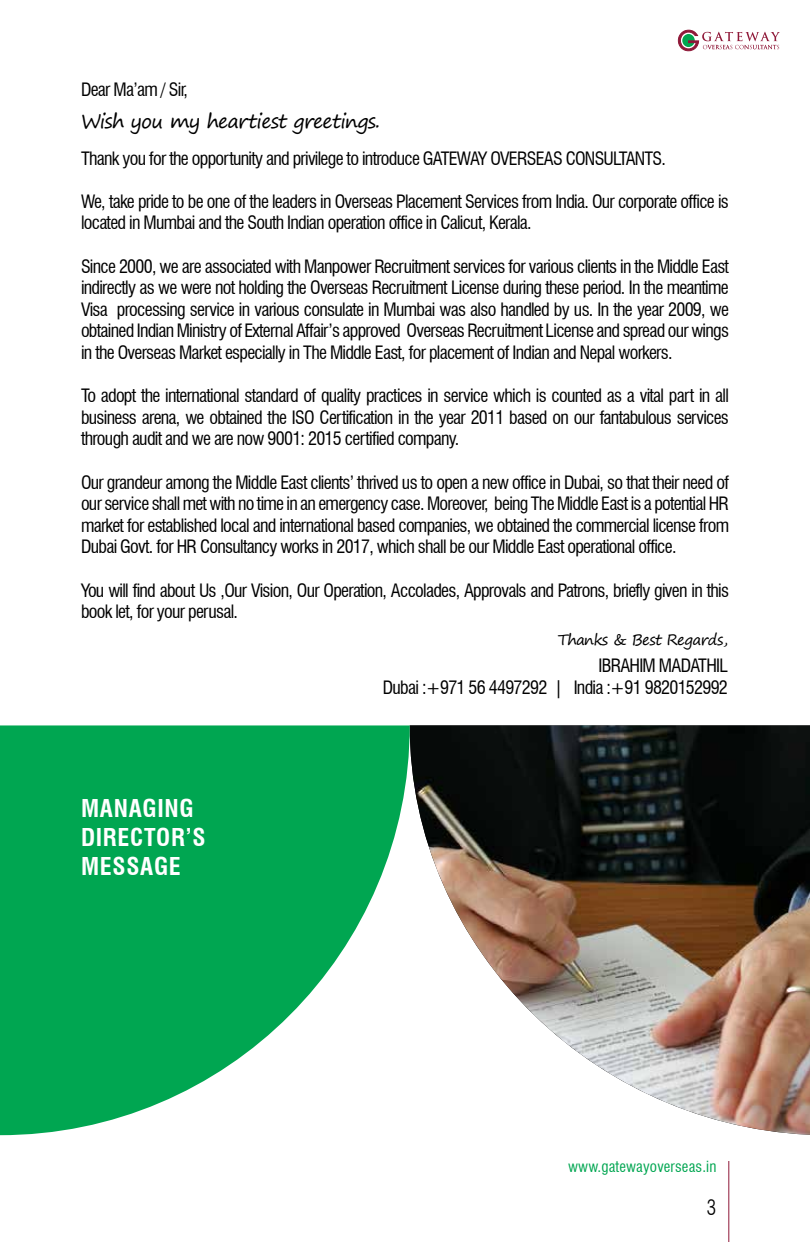
<style>
.page{position:relative;width:810px;height:1242px;background:#fff}
.page>*{position:absolute;margin:0;border:0;box-sizing:border-box;transform-origin:0 0}
.t1{font:700 condensed 24px/28.8px "Swiss 721 BT";letter-spacing:.03em;color:#fff}
.t2{font:300 condensed 21px "Swiss 721 BT";color:#000}
.t3{font:19.5px "Segoe Print";letter-spacing:-.04em;color:#000}
.t4{font:condensed 18px/21.6px "Swiss 721 BT";letter-spacing:-.04em;color:#000;text-align:justify}
.t5{font:condensed 15px "Swiss 721 BT";letter-spacing:.01em;color:#00a651}
.t6{font:15px "Segoe Print";letter-spacing:-.04em;color:#000}
</style>
<div class="page">
<img style="left:410px;top:725px;width:400px;height:410px">
<svg style="left:0;top:725px;width:410px;height:410px;fill:#00a651"></svg>
<hr style="left:729px;top:1161px;width:1px;height:81px;background:#8f1838">
<svg style="left:678px;top:30px;width:102px;height:21px"></svg>
<p class="t4" style="left:81px;top:79px;width:109px">Dear Ma’am / Sir,</p>
<p class="t3" style="left:81px;top:103px;width:301px">Wish you my heartiest greetings.</p>
<p class="t4" style="left:81px;top:147px;width:587px">Thank you for the opportunity and privilege to introduce GATEWAY OVERSEAS CONSULTANTS.</p>
<p class="t4" style="left:81px;top:190px;width:649px">We, take pride to be one of the leaders in Overseas Placement Services from India. Our corporate office is located in Mumbai and the South Indian operation office in Calicut, Kerala.</p>
<p class="t4" style="left:81px;top:255px;width:650px">Since 2000, we are associated with Manpower Recruitment services for various clients in the Middle East indirectly as we were not holding the Overseas Recruitment License during these period. In the meantime Visa processing service in various consulate in Mumbai was also handled by us. In the year 2009, we obtained Indian Ministry of External Affair’s approved Overseas Recruitment License and spread our wings in the Overseas Market especially in The Middle East, for placement of Indian and Nepal workers.</p>
<p class="t4" style="left:81px;top:385px;width:649px">To adopt the international standard of quality practices in service which is counted as a vital part in all business arena, we obtained the ISO Certification in the year 2011 based on our fantabulous services through audit and we are now 9001: 2015 certified company.</p>
<p class="t4" style="left:81px;top:471px;width:650px">Our grandeur among the Middle East clients’ thrived us to open a new office in Dubai, so that their need of our service shall met with no time in an emergency case. Moreover, being The Middle East is a potential HR market for established local and international based companies, we obtained the commercial license from Dubai Govt. for HR Consultancy works in 2017, which shall be our Middle East operational office.</p>
<p class="t4" style="left:81px;top:579px;width:650px">You will find about Us ,Our Vision, Our Operation, Accolades, Approvals and Patrons, briefly given in this book let, for your perusal.</p>
<h1 class="t1" style="left:81px;top:794px;width:126px">MANAGING<br>DIRECTOR’S<br>MESSAGE</h1>
<p class="t6" style="left:558px;top:626px;width:172px">Thanks &amp; Best Regards,</p>
<p class="t4" style="left:383px;top:655px;width:347px;text-align:right">IBRAHIM MADATHIL<br>Dubai :+971 56 4497292 | India :+91 9820152992</p>
<p class="t5" style="left:568px;top:1158px;width:150px">www.gatewayoverseas.in</p>
<p class="t2" style="left:707px;top:1195px;width:11px">3</p>
</div>
